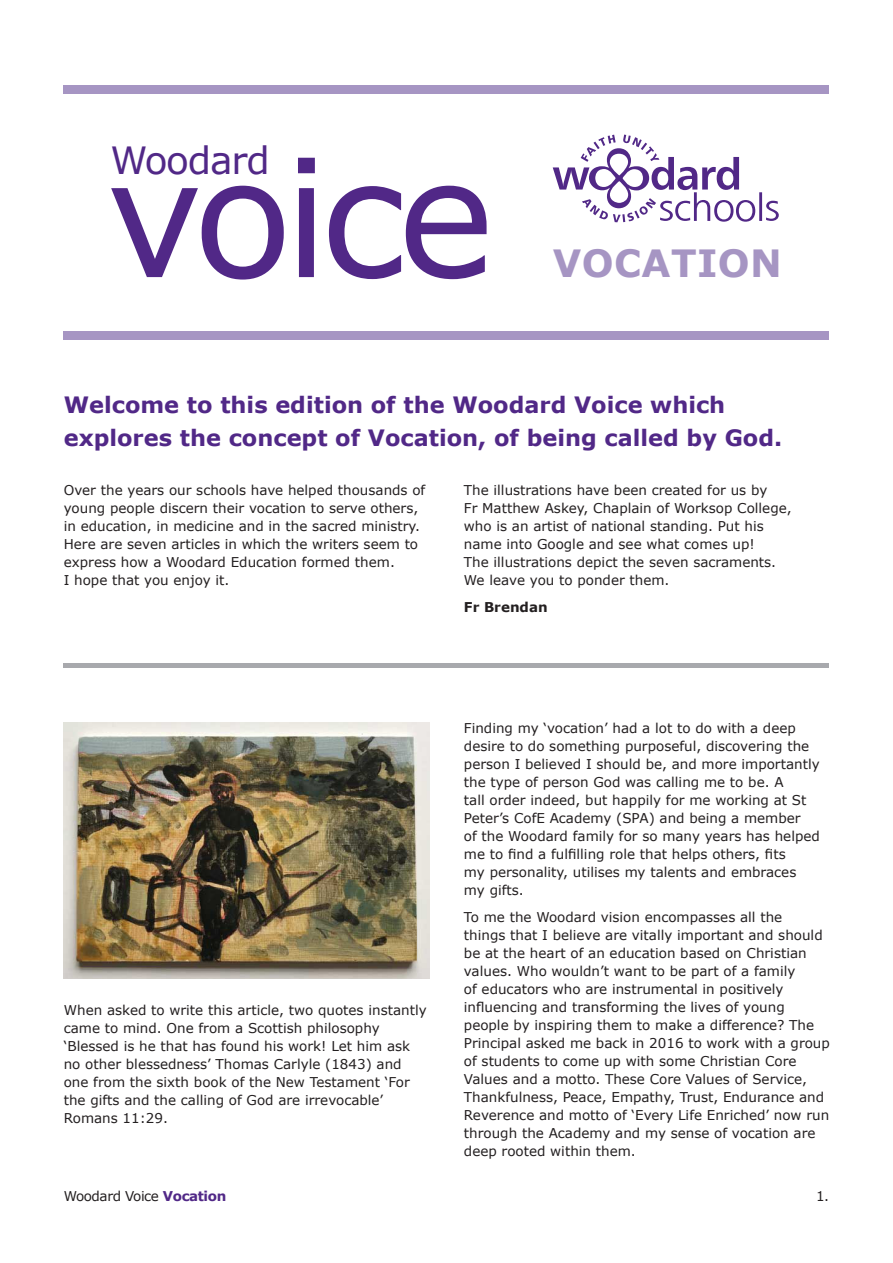
<style>
.page{position:relative;width:893px;height:1263px;background:#fff}
.page>*{position:absolute;margin:0;border:0;box-sizing:border-box;transform-origin:0 0}
.t1{font:163.05px "Verdana";letter-spacing:-.05em;color:#512887}
.t2{font:700 37.5px "Verdana";letter-spacing:.01em;color:#a695c3}
.t3{font:37.5px "Verdana";letter-spacing:-.03em;color:#512887}
.t4{font:700 22.5px/33px "Verdana";color:#512887}
.t5{font:13.5px/18px "Verdana";color:#231f20}
.t6{font:13.5px "Verdana";letter-spacing:-.03em;color:#231f20}
.t7{font:700 13.5px "Verdana";color:#231f20}
.s1{font-weight:700;color:#512887}
</style>
<div class="page">
<svg style="left:553px;top:135px;width:226px;height:87px"></svg>
<img style="left:589px;top:148px;width:60px;height:60px">
<div style="left:64px;top:85px;width:765px;height:9px;background:#a695c3"></div>
<div style="left:64px;top:332px;width:765px;height:8px;background:#a695c3"></div>
<div style="left:64px;top:663px;width:765px;height:5px;background:#a8a9ad"></div>
<img style="left:64px;top:723px;width:365px;height:255px">
<p class="t3" style="left:111px;top:136px;width:161px">Woodard</p>
<p class="t1" style="left:106px;top:114px;width:390px">voice</p>
<p class="t2" style="left:553px;top:239px;width:231px">VOCATION</p>
<p class="t4" style="left:64px;top:388px;width:720px">Welcome to this edition of the Woodard Voice which explores the concept of Vocation, of being called by God.</p>
<p class="t5" style="left:64px;top:481px;width:363px">Over the years our schools have helped thousands of young people discern their vocation to serve others, in education, in medicine and in the sacred ministry.<br>Here are seven articles in which the writers seem to express how a Woodard Education formed them.<br>I hope that you enjoy it.</p>
<p class="t5" style="left:464px;top:481px;width:329px">The illustrations have been created for us by<br>Fr Matthew Askey, Chaplain of Worksop College, who is an artist of national standing. Put his name into Google and see what comes up!<br>The illustrations depict the seven sacraments.<br>We leave you to ponder them.</p>
<p class="t7" style="left:464px;top:598px;width:85px">Fr Brendan</p>
<p class="t5" style="left:64px;top:1001px;width:364px">When asked to write this article, two quotes instantly came to mind. One from a Scottish philosophy ‘Blessed is he that has found his work! Let him ask no other blessedness’ Thomas Carlyle (1843) and one from the sixth book of the New Testament ‘For the gifts and the calling of God are irrevocable’ Romans 11:29.</p>
<p class="t5" style="left:464px;top:719px;width:357px">Finding my ‘vocation’ had a lot to do with a deep desire to do something purposeful, discovering the person I believed I should be, and more importantly the type of person God was calling me to be. A<br>tall order indeed, but happily for me working at St Peter’s CofE Academy (SPA) and being a member<br>of the Woodard family for so many years has helped me to find a fulfilling role that helps others, fits<br>my personality, utilises my talents and embraces my gifts.</p>
<p class="t5" style="left:464px;top:908px;width:367px">To me the Woodard vision encompasses all the<br>things that I believe are vitally important and should be at the heart of an education based on Christian values. Who wouldn’t want to be part of a family<br>of educators who are instrumental in positively influencing and transforming the lives of young people by inspiring them to make a difference? The Principal asked me back in 2016 to work with a group of students to come up with some Christian Core Values and a motto. These Core Values of Service, Thankfulness, Peace, Empathy, Trust, Endurance and Reverence and motto of ‘Every Life Enriched’ now run through the Academy and my sense of vocation are deep rooted within them.</p>
<p class="t6" style="left:64px;top:1187px;width:164px">Woodard Voice <span class="s1">Vocation</span></p>
<p class="t5" style="left:816px;top:1187px;width:15px">1.</p>
</div>
